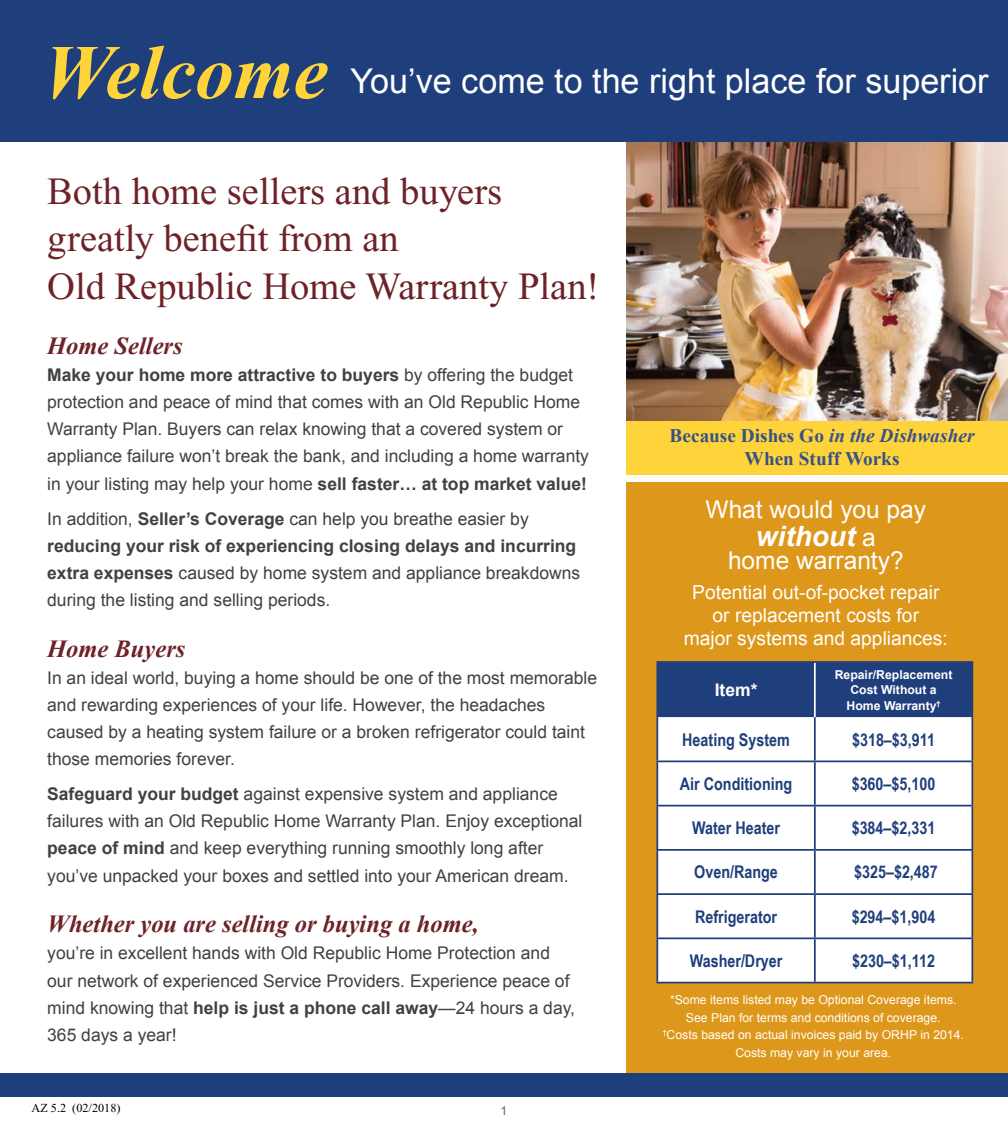
<style>
.page{position:relative;width:1008px;height:1134px;background:#fff}
.page>*{position:absolute;margin:0;border:0;box-sizing:border-box;transform-origin:0 0}
.t1{font:38.5px/47.2px "Times New Roman";color:#6d2228}
.t2{font:34.12px "Arial";color:#fff}
.t3{font:italic 700 28px "Arial";color:#fff}
.t4{font:italic 700 24.5px "Times New Roman";color:#6d2228}
.t5{font:24.5px "Arial";color:#fff}
.t6{font:19.25px/22.8px "Arial";color:#fff;text-align:center}
.t7{font:700 19.25px/23.1px "Times New Roman";letter-spacing:.005em;color:#365189;text-align:center}
.t8{font:17.5px/27.1px "Arial";color:#414042}
.t9{font:700 17.5px "Arial Narrow";color:#1f3e7c}
.t10{font:700 17.5px "Arial";color:#fff}
.t11{font:12.25px/17.5px "Arial";color:#fff;text-align:center}
.t12{font:700 12.25px/15.8px "Arial";color:#fff;text-align:center}
.t13{font:12.25px "Times New Roman";color:#000}
.t14{font:12.25px "Arial";color:#636466}
.s1{font-family:"Times New Roman";font-weight:700;font-style:italic;font-size:77px;color:#ffd33a}
.s2{font-weight:700}
.s3{font-style:italic}
.s4{font-weight:400;font-style:normal;font-size:24.5px}
</style>
<div class="page">
<div style="left:627px;top:421px;width:381px;height:54px;background:#ffd33a"></div>
<img style="left:627px;top:142px;width:381px;height:279px">
<div style="left:627px;top:483px;width:381px;height:612px;background:#dd971a"></div>
<div style="left:658px;top:663px;width:313px;height:54px;background:#1f3e7c"></div>
<div style="left:658px;top:717px;width:313px;height:265px;background:#fff"></div>
<hr style="left:656px;top:661px;width:159px;height:2px;background:#1f3e7c">
<hr style="left:656px;top:663px;width:2px;height:54px;background:#1f3e7c">
<hr style="left:815px;top:661px;width:158px;height:2px;background:#1f3e7c">
<hr style="left:971px;top:663px;width:2px;height:54px;background:#1f3e7c">
<hr style="left:656px;top:717px;width:2px;height:44px;background:#1f3e7c">
<hr style="left:814px;top:717px;width:2px;height:44px;background:#1f3e7c">
<hr style="left:971px;top:717px;width:2px;height:44px;background:#1f3e7c">
<hr style="left:656px;top:761px;width:159px;height:1px;background:#1f3e7c">
<hr style="left:656px;top:762px;width:2px;height:43px;background:#1f3e7c">
<hr style="left:815px;top:761px;width:158px;height:1px;background:#1f3e7c">
<hr style="left:814px;top:762px;width:2px;height:43px;background:#1f3e7c">
<hr style="left:971px;top:762px;width:2px;height:43px;background:#1f3e7c">
<hr style="left:656px;top:805px;width:159px;height:2px;background:#1f3e7c">
<hr style="left:656px;top:807px;width:2px;height:42px;background:#1f3e7c">
<hr style="left:815px;top:805px;width:158px;height:2px;background:#1f3e7c">
<hr style="left:814px;top:807px;width:2px;height:42px;background:#1f3e7c">
<hr style="left:971px;top:807px;width:2px;height:42px;background:#1f3e7c">
<hr style="left:656px;top:849px;width:159px;height:2px;background:#1f3e7c">
<hr style="left:656px;top:851px;width:2px;height:42px;background:#1f3e7c">
<hr style="left:815px;top:849px;width:158px;height:2px;background:#1f3e7c">
<hr style="left:814px;top:851px;width:2px;height:42px;background:#1f3e7c">
<hr style="left:971px;top:851px;width:2px;height:42px;background:#1f3e7c">
<hr style="left:656px;top:893px;width:159px;height:2px;background:#1f3e7c">
<hr style="left:656px;top:895px;width:2px;height:42px;background:#1f3e7c">
<hr style="left:815px;top:893px;width:158px;height:2px;background:#1f3e7c">
<hr style="left:814px;top:895px;width:2px;height:42px;background:#1f3e7c">
<hr style="left:971px;top:895px;width:2px;height:42px;background:#1f3e7c">
<hr style="left:656px;top:937px;width:159px;height:2px;background:#1f3e7c">
<hr style="left:656px;top:939px;width:2px;height:43px;background:#1f3e7c">
<hr style="left:815px;top:937px;width:158px;height:2px;background:#1f3e7c">
<hr style="left:814px;top:939px;width:2px;height:43px;background:#1f3e7c">
<hr style="left:971px;top:939px;width:2px;height:43px;background:#1f3e7c">
<hr style="left:656px;top:982px;width:159px;height:1px;background:#1f3e7c">
<hr style="left:815px;top:982px;width:158px;height:1px;background:#1f3e7c">
<hr style="left:814px;top:663px;width:2px;height:54px;background:#fff">
<div style="left:0;top:0;width:1008px;height:142px;background:#1f3e7c"></div>
<div style="left:0;top:1073px;width:1008px;height:23px;background:#1f3e7c"></div>
<h2 class="t2" style="left:43px;top:58px;width:947px"><span class="s1">Welcome</span> You’ve come to the right place for superior</h2>
<h1 class="t1" style="left:47px;top:168px;width:554px">Both home sellers and buyers greatly benefit from an<br>Old Republic Home Warranty Plan!</h1>
<h3 class="t4" style="left:47px;top:329px;width:137px">Home Sellers</h3>
<p class="t8" style="left:47px;top:362px;width:543px"><span class="s2">Make your home more attractive to buyers</span> by offering the budget protection and peace of mind that comes with an Old Republic Home Warranty Plan. Buyers can relax knowing that a covered system or appliance failure won’t break the bank, and including a home warranty in your listing may help your home <span class="s2">sell faster… at top market value!</span></p>
<p class="t8" style="left:47px;top:505px;width:535px">In addition, <span class="s2">Seller’s Coverage</span> can help you breathe easier by <span class="s2">reducing your risk of experiencing closing delays and incurring extra expenses</span> caused by home system and appliance breakdowns during the listing and selling periods.</p>
<h3 class="t4" style="left:47px;top:631px;width:140px">Home Buyers</h3>
<p class="t8" style="left:47px;top:664px;width:551px">In an ideal world, buying a home should be one of the most memorable and rewarding experiences of your life. However, the headaches caused by a heating system failure or a broken refrigerator could taint those memories forever.</p>
<p class="t8" style="left:47px;top:781px;width:537px"><span class="s2">Safeguard your budget</span> against expensive system and appliance failures with an Old Republic Home Warranty Plan. Enjoy exceptional <span class="s2">peace of mind</span> and keep everything running smoothly long after you’ve unpacked your boxes and settled into your American dream.</p>
<h3 class="t4" style="left:47px;top:907px;width:433px">Whether you are selling or buying a home,</h3>
<p class="t8" style="left:47px;top:940px;width:529px">you’re in excellent hands with Old Republic Home Protection and our network of experienced Service Providers. Experience peace of mind knowing that <span class="s2">help is just a phone call away</span>—24 hours a day, 365 days a year!</p>
<p class="t13" style="left:32px;top:1101px;width:91px">AZ 5.2 (02/2018)</p>
<p class="t14" style="left:501px;top:1103px;width:8px">1</p>
<p class="t7" style="left:670px;top:424px;width:307px">Because Dishes Go <span class="s3">in the Dishwasher<br></span>When Stuff Works</p>
<h3 class="t5" style="left:706px;top:493px;width:222px">What would you pay</h3>
<h3 class="t3" style="left:756px;top:518px;width:121px">without <span class="s4">a</span></h3>
<h3 class="t5" style="left:728px;top:544px;width:177px">home warranty?</h3>
<p class="t6" style="left:684px;top:582px;width:266px">Potential out-of-pocket repair or replacement costs for<br>major systems and appliances:</p>
<p class="t10" style="left:715px;top:679px;width:44px">Item*</p>
<p class="t12" style="left:835px;top:667px;width:119px">Repair/Replacement<br>Cost Without a<br>Home Warranty<sup>†</sup></p>
<p class="t9" style="left:682px;top:726px;width:109px">Heating System</p>
<p class="t9" style="left:852px;top:726px;width:85px">$318–$3,911</p>
<p class="t9" style="left:680px;top:770px;width:114px">Air Conditioning</p>
<p class="t9" style="left:852px;top:770px;width:85px">$360–$5,100</p>
<p class="t9" style="left:692px;top:815px;width:89px">Water Heater</p>
<p class="t9" style="left:852px;top:815px;width:85px">$384–$2,331</p>
<p class="t9" style="left:694px;top:859px;width:85px">Oven/Range</p>
<p class="t9" style="left:854px;top:859px;width:85px">$325–$2,487</p>
<p class="t9" style="left:695px;top:903px;width:84px">Refrigerator</p>
<p class="t9" style="left:852px;top:903px;width:85px">$294–$1,904</p>
<p class="t9" style="left:690px;top:947px;width:94px">Washer/Dryer</p>
<p class="t9" style="left:852px;top:947px;width:85px">$230–$1,112</p>
<p class="t11" style="left:663px;top:991px;width:303px">*Some items listed may be Optional Coverage items.<br>See Plan for terms and conditions of coverage.<br><sup>†</sup>Costs based on actual invoices paid by ORHP in 2014.<br>Costs may vary in your area.</p>
</div>
